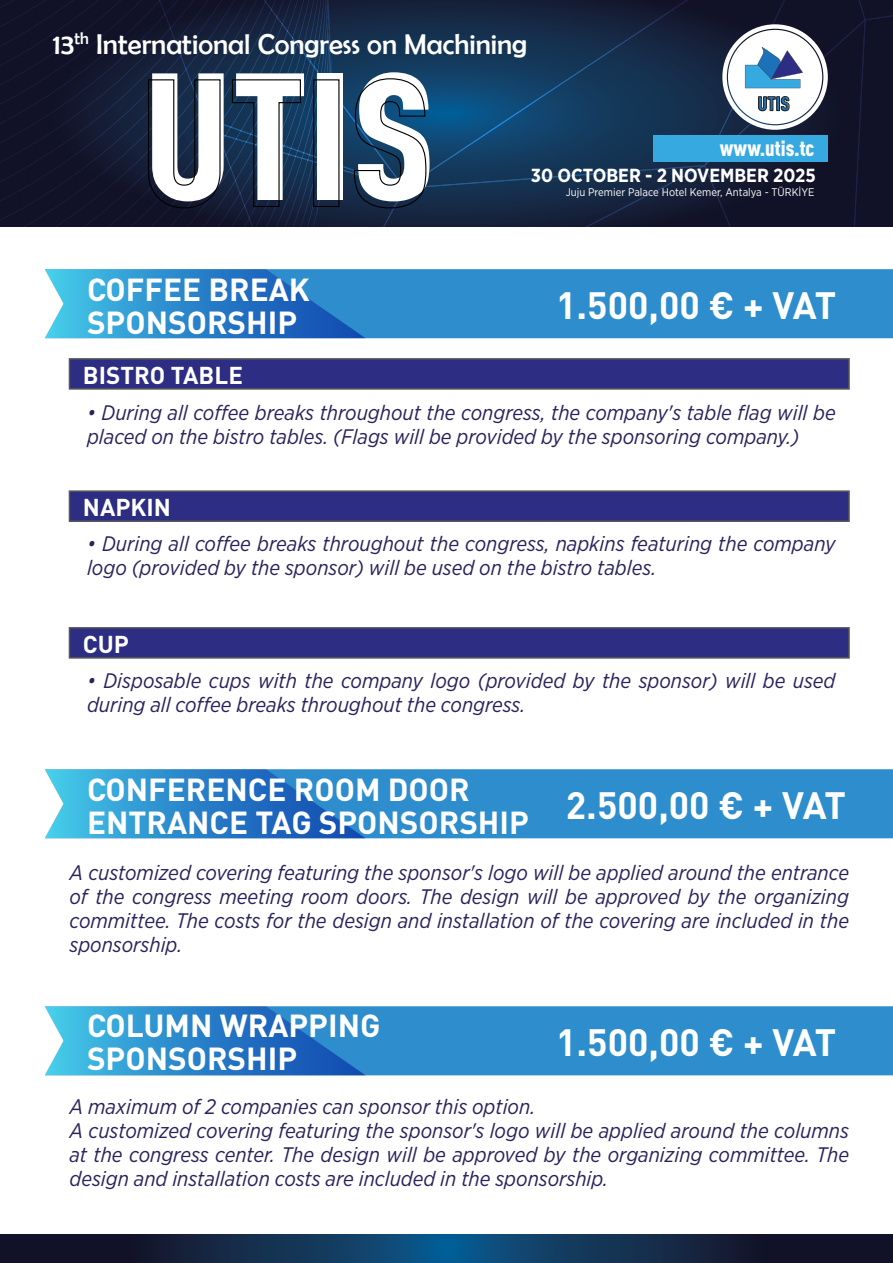
<style>
.page{position:relative;width:893px;height:1263px;background:#fff}
.page>*{position:absolute;margin:0;border:0;box-sizing:border-box;transform-origin:0 0}
.t1{font:900 condensed 177.75px "DIN Web W07";color:#fff}
.t2{font:700 37.65px "DIN Pro";color:#fff}
.t3{font:700 31.5px/33px "DIN Pro";color:#fff}
.t4{font:28.8px "Berlin Sans FB";color:#fff}
.t5{font:700 24.15px "DIN Pro";color:#fff}
.t6{font:900 condensed 21.6px "DIN Web W07";color:#fff}
.t7{font:italic 21px/24px "Gotham Narrow";color:#29235c}
.t8{font:900 condensed 19.5px "DIN Web W07";color:#1d71b8}
.t9{font:700 18.9px "Gotham Narrow";color:#fff}
.t10{font:11.1px "Gotham Narrow";color:#fff}
</style>
<div class="page">
<div style="left:366px;top:769px;width:527px;height:69px;background:#2d8dcd"></div>
<svg style="left:45px;top:769px;width:321px;height:69px;background:#328dce"></svg>
<div style="left:366px;top:269px;width:527px;height:69px;background:#2d8dcd"></div>
<svg style="left:45px;top:269px;width:321px;height:69px;background:#328dce"></svg>
<div style="left:366px;top:1006px;width:527px;height:69px;background:#2d8dcd"></div>
<svg style="left:45px;top:1006px;width:321px;height:69px;background:#328dce"></svg>
<div style="left:69px;top:358px;width:781px;height:32px;background:#2d2e83;border:2px solid #575756"></div>
<div style="left:69px;top:490px;width:781px;height:32px;background:#2d2e83;border:2px solid #575756"></div>
<div style="left:69px;top:627px;width:781px;height:32px;background:#2d2e83;border:2px solid #575756"></div>
<svg style="left:0;top:1234px;width:893px;height:29px;background:#112b4a"></svg>
<svg style="left:0;top:0;width:893px;height:226px;background:#1c314e"></svg>
<h3 class="t4" style="left:53px;top:28px;width:476px">13<sup>th</sup> International Congress on Machining</h3>
<h1 class="t1" style="left:143px;top:2px;width:294px">UTIS</h1>
<h3 class="t3" style="left:87px;top:272px;width:224px">COFFEE BREAK<br>SPONSORSHIP</h3>
<p class="t5" style="left:83px;top:359px;width:162px">BISTRO TABLE</p>
<p class="t8" style="left:758px;top:89px;width:34px">UTIS</p>
<p class="t6" style="left:720px;top:132px;width:96px">www.utis.tc</p>
<p class="t9" style="left:531px;top:163px;width:287px">30 OCTOBER - 2 NOVEMBER 2025</p>
<p class="t10" style="left:566px;top:185px;width:250px">Juju Premier Palace Hotel Kemer, Antalya - TÜRKİYE</p>
<h2 class="t2" style="left:556px;top:280px;width:282px">1.500,00 € + VAT</h2>
<p class="t7" style="left:87px;top:400px;width:750px">• During all coffee breaks throughout the congress, the company's table flag will be placed on the bistro tables. (Flags will be provided by the sponsoring company.)</p>
<p class="t5" style="left:83px;top:491px;width:90px">NAPKIN</p>
<p class="t7" style="left:87px;top:532px;width:750px">• During all coffee breaks throughout the congress, napkins featuring the company logo (provided by the sponsor) will be used on the bistro tables.</p>
<p class="t5" style="left:83px;top:628px;width:48px">CUP</p>
<p class="t7" style="left:87px;top:668px;width:750px">• Disposable cups with the company logo (provided by the sponsor) will be used during all coffee breaks throughout the congress.</p>
<h3 class="t3" style="left:87px;top:772px;width:443px">CONFERENCE ROOM DOOR<br>ENTRANCE TAG SPONSORSHIP</h3>
<h2 class="t2" style="left:566px;top:780px;width:282px">2.500,00 € + VAT</h2>
<p class="t7" style="left:69px;top:861px;width:781px;text-align:justify">A customized covering featuring the sponsor's logo will be applied around the entrance of the congress meeting room doors. The design will be approved by the organizing committee. The costs for the design and installation of the covering are included in the sponsorship.</p>
<h3 class="t3" style="left:87px;top:1008px;width:295px">COLUMN WRAPPING<br>SPONSORSHIP</h3>
<h2 class="t2" style="left:556px;top:1017px;width:282px">1.500,00 € + VAT</h2>
<p class="t7" style="left:69px;top:1094px;width:781px">A maximum of 2 companies can sponsor this option.<br>A customized covering featuring the sponsor's logo will be applied around the columns at the congress center. The design will be approved by the organizing committee. The design and installation costs are included in the sponsorship.</p>
</div>
